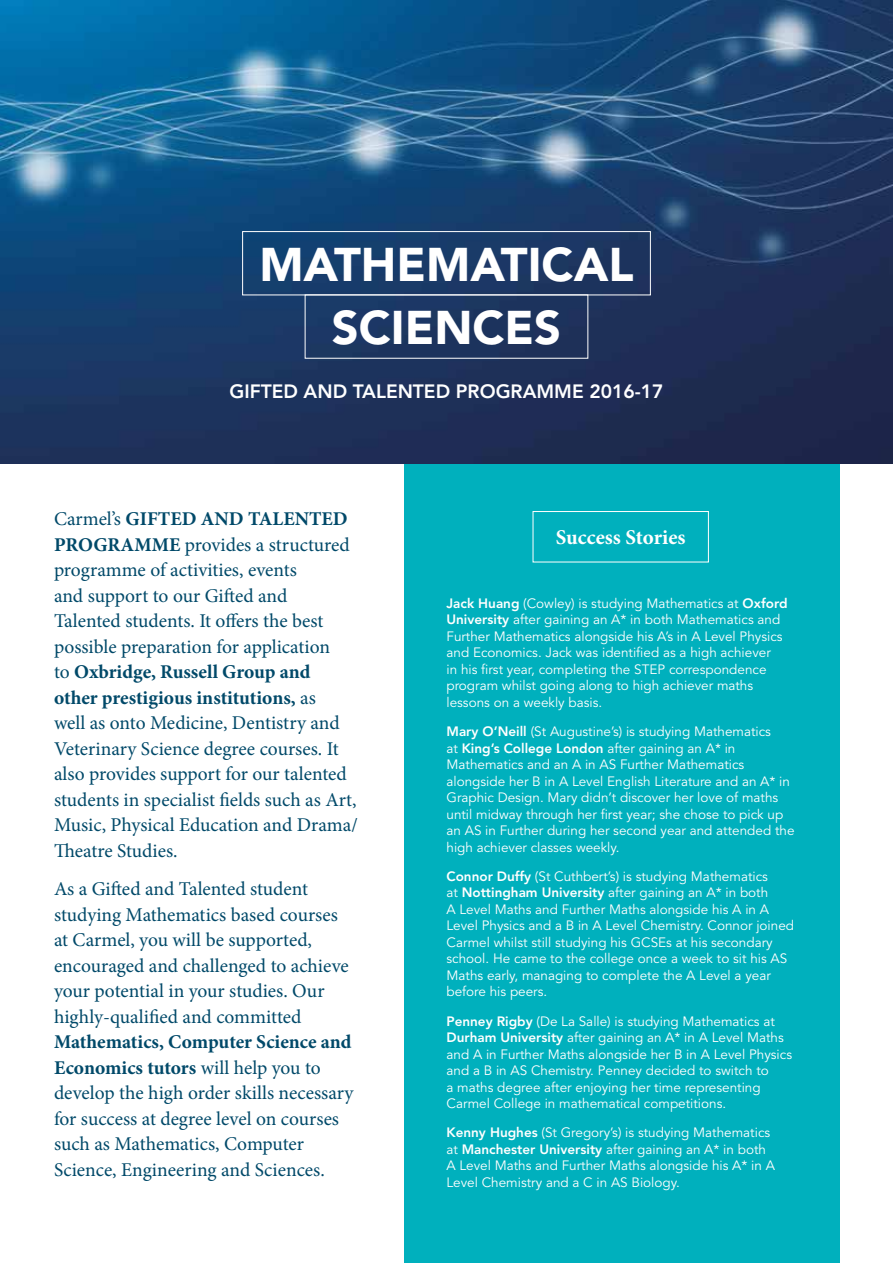
<style>
.page{position:relative;width:893px;height:1263px;background:#fff}
.page>*{position:absolute;margin:0;border:0;box-sizing:border-box;transform-origin:0 0}
.t1{font:900 46.8px/63.3px "Avenir";color:#fff;text-align:center}
.t2{font:700 21px "Minion Pro";color:#fff}
.t3{font:19.5px/25.5px "Minion Pro";color:#004969}
.t4{font:800 19.2px "Avenir";color:#fff}
.t5{font:13.5px/16.5px "Avenir";color:#fff}
.s1{font-weight:700}
.s2{font-weight:800}
</style>
<div class="page">
<div style="left:404px;top:459px;width:435px;height:804px;background:#00b0bd"></div>
<img style="left:0;top:0;width:893px;height:463px">
<div style="left:242px;top:231px;width:409px;height:64px;border:1px solid #fff"></div>
<div style="left:305px;top:294px;width:283px;height:65px;border:1px solid #fff"></div>
<div style="left:533px;top:511px;width:176px;height:51px;border:1px solid #fff"></div>
<h1 class="t1" style="left:259px;top:233px;width:376px">MATHEMATICAL<br>SCIENCES</h1>
<h3 class="t4" style="left:229px;top:380px;width:436px">GIFTED AND TALENTED PROGRAMME 2016-17</h3>
<p class="t3" style="left:54px;top:506px;width:305px">Carmel’s <span class="s1">GIFTED AND TALENTED PROGRAMME</span> provides a structured programme of activities, events<br>and support to our Gifted and Talented students. It offers the best possible preparation for application<br>to <span class="s1">Oxbridge, Russell Group and other prestigious institutions,</span> as<br>well as onto Medicine, Dentistry and Veterinary Science degree courses. It also provides support for our talented students in specialist fields such as Art, Music, Physical Education and Drama/ Theatre Studies.</p>
<h3 class="t3" style="left:54px;top:876px;width:296px">As a Gifted and Talented student studying Mathematics based courses at Carmel, you will be supported, encouraged and challenged to achieve your potential in your studies. Our highly-qualified and committed</h3>
<h3 class="t3" style="left:54px;top:1029px;width:301px"><span class="s1">Mathematics, Computer Science and Economics tutors</span> will help you to develop the high order skills necessary for success at degree level on courses such as Mathematics, Computer Science, Engineering and Sciences.</h3>
<h2 class="t2" style="left:556px;top:523px;width:131px">Success Stories</h2>
<p class="t5" style="left:446px;top:595px;width:343px"><span class="s2">Jack Huang</span> (Cowley) is studying Mathematics at <span class="s2">Oxford University</span> after gaining an A* in both Mathematics and Further Mathematics alongside his A’s in A Level Physics and Economics. Jack was identified as a high achiever<br>in his first year, completing the STEP correspondence program whilst going along to high achiever maths lessons on a weekly basis.</p>
<p class="t5" style="left:446px;top:723px;width:350px"><span class="s2">Mary O’Neill</span> (St Augustine’s) is studying Mathematics<br>at <span class="s2">King’s College London</span> after gaining an A* in Mathematics and an A in AS Further Mathematics alongside her B in A Level English Literature and an A* in Graphic Design. Mary didn’t discover her love of maths until midway through her first year; she chose to pick up an AS in Further during her second year and attended the high achiever classes weekly.</p>
<p class="t5" style="left:446px;top:868px;width:349px"><span class="s2">Connor Duffy</span> (St Cuthbert’s) is studying Mathematics<br>at <span class="s2">Nottingham University</span> after gaining an A* in both<br>A Level Maths and Further Maths alongside his A in A Level Physics and a B in A Level Chemistry. Connor joined Carmel whilst still studying his GCSEs at his secondary school. He came to the college once a week to sit his AS Maths early, managing to complete the A Level a year before his peers.</p>
<p class="t5" style="left:446px;top:1013px;width:347px"><span class="s2">Penney Rigby</span> (De La Salle) is studying Mathematics at <span class="s2">Durham University</span> after gaining an A* in A Level Maths and A in Further Maths alongside her B in A Level Physics and a B in AS Chemistry. Penney decided to switch to<br>a maths degree after enjoying her time representing Carmel College in mathematical competitions.</p>
<p class="t5" style="left:446px;top:1125px;width:330px"><span class="s2">Kenny Hughes</span> (St Gregory’s) is studying Mathematics at <span class="s2">Manchester University</span> after gaining an A* in both A Level Maths and Further Maths alongside his A* in A Level Chemistry and a C in AS Biology.</p>
</div>
